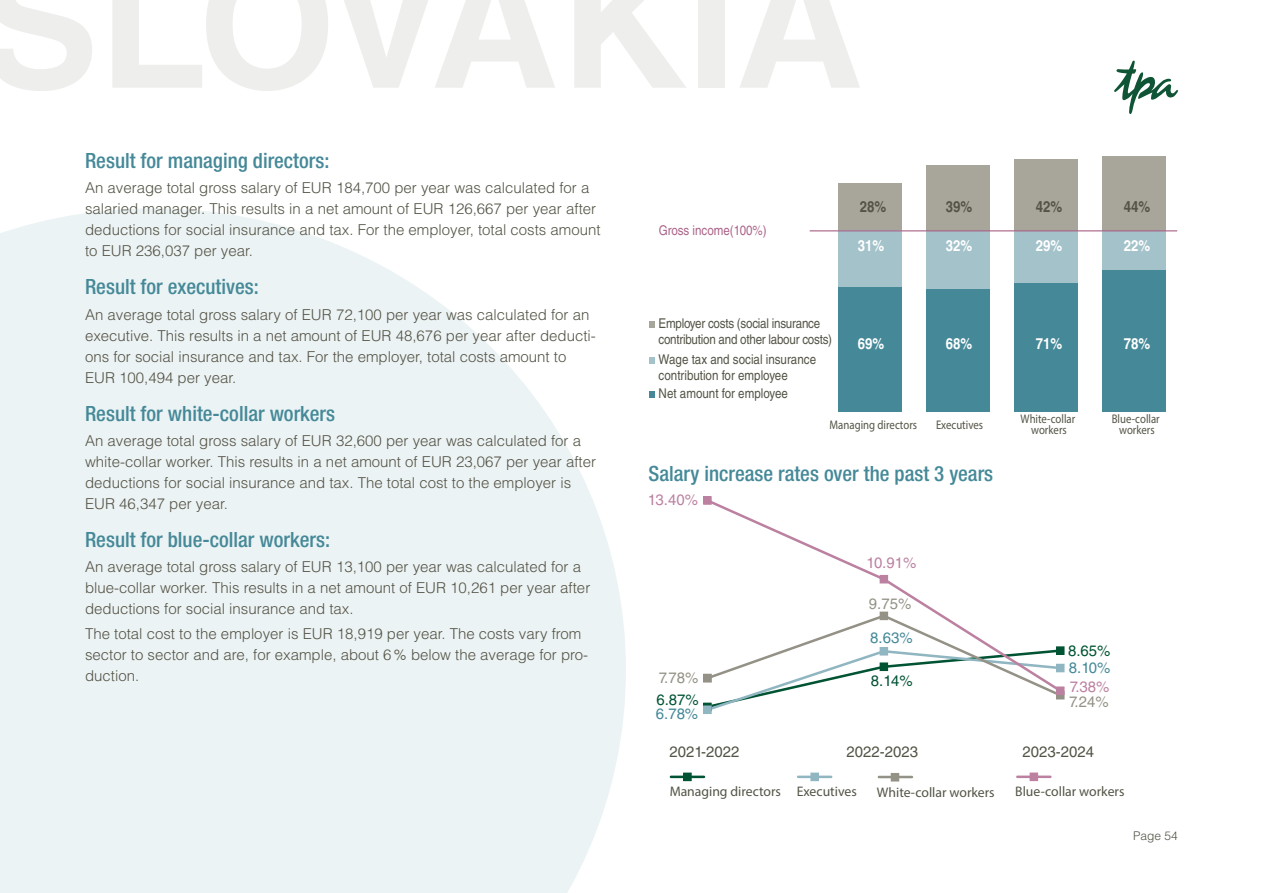
<style>
.page{position:relative;width:1263px;height:893px;background:#fff}
.page>*{position:absolute;margin:0;border:0;box-sizing:border-box;transform-origin:0 0}
.t1{font:500 condensed 21px "Helvetica Neue LT Pro";color:#458998}
.t2{font:700 15.3px "Helvetica LT Std";color:#fff;scale:.86 1}
.t3{font:700 15.3px "Helvetica LT Std";color:#545346;scale:.86 1}
.t4{font:15.15px "Helvetica LT Std";color:#545346}
.t5{font:15.15px "Helvetica LT Std";color:#bc81a0}
.t6{font:15.15px "Helvetica LT Std";color:#458998}
.t7{font:15.15px "Helvetica LT Std";color:#005333}
.t8{font:15.15px "Helvetica LT Std";color:#949286}
.t9{font:300 15px/21px "Helvetica LT Std";color:#545346}
.t10{font:13.8px "Myriad Pro";color:#545346}
.t11{font:13.5px/16.2px "Helvetica LT Std";color:#545346;scale:.86 1}
.t12{font:13.5px/16.2px "Helvetica LT Std";letter-spacing:-.02em;color:#545346;scale:.86 1}
.t13{font:13.5px "Helvetica LT Std";color:#ab6488;scale:.86 1}
.t14{font:12.45px/10.5px "Myriad Pro";color:#545346;text-align:center;scale:.86 1}
.t15{font:300 12px "Helvetica LT Std";color:#545346}
</style>
<div class="page">
<svg style="left:1114px;top:61px;width:64px;height:53px"></svg>
<svg style="left:0;top:208px;width:626px;height:685px;background:#eef4f5"></svg>
<div style="left:839px;top:183px;width:63px;height:48px;background:#a8a69a"></div>
<div style="left:927px;top:165px;width:63px;height:66px;background:#a8a69a"></div>
<div style="left:1014px;top:159px;width:64px;height:72px;background:#a8a69a"></div>
<div style="left:1102px;top:156px;width:63px;height:75px;background:#a8a69a"></div>
<div style="left:839px;top:231px;width:63px;height:56px;background:#a3c2ca"></div>
<div style="left:927px;top:231px;width:63px;height:58px;background:#a3c2ca"></div>
<div style="left:1014px;top:231px;width:64px;height:52px;background:#a3c2ca"></div>
<div style="left:1102px;top:231px;width:63px;height:40px;background:#a3c2ca"></div>
<div style="left:839px;top:287px;width:63px;height:125px;background:#458998"></div>
<div style="left:927px;top:289px;width:63px;height:123px;background:#458998"></div>
<div style="left:1014px;top:283px;width:64px;height:129px;background:#458998"></div>
<div style="left:1102px;top:271px;width:63px;height:141px;background:#458998"></div>
<hr style="left:810px;top:230px;width:367px;height:1px;background:#ab6488">
<div style="left:648px;top:391px;width:6px;height:7px;background:#458998"></div>
<div style="left:648px;top:357px;width:6px;height:7px;background:#a3c2ca"></div>
<svg style="left:649px;top:321px;width:5px;height:6px"></svg>
<hr style="left:671px;top:776px;width:33px;height:2px;background:#005333">
<hr style="left:798px;top:776px;width:33px;height:2px;background:#90b6c1">
<hr style="left:879px;top:776px;width:33px;height:2px;background:#949286">
<hr style="left:1017px;top:775px;width:33px;height:3px;background:#bc81a0">
<svg style="left:704px;top:497px;width:360px;height:216px"></svg>
<div style="left:684px;top:773px;width:7px;height:8px;background:#005333"></div>
<div style="left:683px;top:773px;width:8px;height:8px;border:1px solid #005333"></div>
<div style="left:704px;top:703px;width:7px;height:8px;background:#4a867c"></div>
<div style="left:703px;top:703px;width:8px;height:8px;border:1px solid #005333"></div>
<div style="left:880px;top:663px;width:8px;height:7px;background:#005333"></div>
<div style="left:880px;top:663px;width:8px;height:8px;border:1px solid #005333"></div>
<div style="left:1056px;top:647px;width:8px;height:7px;background:#005333"></div>
<div style="left:1056px;top:646px;width:8px;height:9px;border:1px solid #005333"></div>
<div style="left:811px;top:773px;width:7px;height:8px;background:#90b6c1"></div>
<div style="left:811px;top:773px;width:8px;height:8px;border:1px solid #90b6c1"></div>
<div style="left:704px;top:706px;width:7px;height:7px;background:#90b6c1"></div>
<div style="left:703px;top:706px;width:8px;height:8px;border:1px solid #90b6c1"></div>
<div style="left:880px;top:647px;width:8px;height:8px;background:#90b6c1"></div>
<div style="left:1056px;top:664px;width:8px;height:8px;background:#90b6c1"></div>
<div style="left:891px;top:773px;width:8px;height:8px;background:#949286"></div>
<div style="left:704px;top:674px;width:7px;height:8px;background:#949286"></div>
<div style="left:703px;top:674px;width:9px;height:8px;border:1px solid #949286"></div>
<div style="left:880px;top:612px;width:8px;height:8px;background:#949286"></div>
<div style="left:1056px;top:691px;width:8px;height:8px;background:#949286"></div>
<div style="left:1030px;top:773px;width:7px;height:8px;background:#bc81a0"></div>
<div style="left:1030px;top:773px;width:8px;height:8px;border:1px solid #bc81a0"></div>
<div style="left:704px;top:497px;width:7px;height:7px;background:#bc81a0"></div>
<div style="left:703px;top:496px;width:8px;height:9px;border:1px solid #bc81a0"></div>
<div style="left:880px;top:575px;width:8px;height:8px;background:#bc81a0"></div>
<div style="left:1056px;top:687px;width:8px;height:8px;background:#bc81a0"></div>
<h1 class="t1" style="left:85px;top:148px;width:246px">Result for managing directors:</h1>
<p class="t9" style="left:85px;top:177px;width:517px">An average total gross salary of EUR 184,700 per year was calculated for a salaried manager. This results in a net amount of EUR 126,667 per year after deductions for social insurance and tax. For the employer, total costs amount to EUR 236,037 per year.</p>
<h1 class="t1" style="left:85px;top:274px;width:175px">Result for executives:</h1>
<p class="t9" style="left:85px;top:304px;width:512px">An average total gross salary of EUR 72,100 per year was calculated for an executive. This results in a net amount of EUR 48,676 per year after deducti&shy;ons for social insurance and tax. For the employer, total costs amount to EUR 100,494 per year.</p>
<h1 class="t1" style="left:85px;top:400px;width:252px">Result for white-collar workers</h1>
<p class="t9" style="left:85px;top:430px;width:513px">An average total gross salary of EUR 32,600 per year was calculated for a white-collar worker. This results in a net amount of EUR 23,067 per year after deductions for social insurance and tax. The total cost to the employer is EUR 46,347 per year.</p>
<h1 class="t1" style="left:85px;top:527px;width:247px">Result for blue-collar workers:</h1>
<p class="t9" style="left:85px;top:556px;width:507px">An average total gross salary of EUR 13,100 per year was calculated for a blue-collar worker. This results in a net amount of EUR 10,261 per year after deductions for social insurance and tax.</p>
<p class="t9" style="left:85px;top:623px;width:505px">The total cost to the employer is EUR 18,919 per year. The costs vary from sector to sector and are, for example, about 6% below the average for pro&shy;duction.</p>
<p class="t13" style="left:659px;top:222px;width:127px">Gross income(100%)</p>
<p class="t12" style="left:658px;top:315px;width:203px">Employer costs (social insurance contribution and other labour costs)</p>
<p class="t11" style="left:659px;top:351px;width:185px">Wage tax and social insurance contribution for employee</p>
<p class="t11" style="left:659px;top:385px;width:152px">Net amount for employee</p>
<p class="t3" style="left:860px;top:197px;width:32px">28%</p>
<p class="t3" style="left:946px;top:197px;width:32px">39%</p>
<p class="t3" style="left:1036px;top:197px;width:32px">42%</p>
<p class="t3" style="left:1124px;top:197px;width:32px">44%</p>
<p class="t2" style="left:858px;top:236px;width:32px">31%</p>
<p class="t2" style="left:946px;top:236px;width:32px">32%</p>
<p class="t2" style="left:1036px;top:236px;width:32px">29%</p>
<p class="t2" style="left:1124px;top:236px;width:32px">22%</p>
<p class="t2" style="left:858px;top:334px;width:32px">69%</p>
<p class="t2" style="left:946px;top:334px;width:32px">68%</p>
<p class="t2" style="left:1036px;top:334px;width:32px">71%</p>
<p class="t2" style="left:1124px;top:334px;width:32px">78%</p>
<p class="t14" style="left:830px;top:419px;width:103px">Managing directors</p>
<p class="t14" style="left:936px;top:419px;width:56px">Executives</p>
<h1 class="t1" style="left:648px;top:460px;width:346px">Salary increase rates over the past 3 years</h1>
<p class="t5" style="left:648px;top:490px;width:52px">13.40%</p>
<p class="t8" style="left:659px;top:669px;width:41px">7.78%</p>
<p class="t7" style="left:656px;top:691px;width:44px">6.87%</p>
<p class="t6" style="left:656px;top:705px;width:44px">6.78%</p>
<p class="t5" style="left:866px;top:554px;width:51px">10.91%</p>
<p class="t8" style="left:869px;top:595px;width:44px">9.75%</p>
<p class="t6" style="left:870px;top:629px;width:44px">8.63%</p>
<p class="t7" style="left:871px;top:672px;width:43px">8.14%</p>
<p class="t14" style="left:1020px;top:414px;width:65px">White-collar workers</p>
<p class="t14" style="left:1112px;top:414px;width:57px">Blue-collar workers</p>
<p class="t7" style="left:1068px;top:642px;width:44px">8.65%</p>
<p class="t8" style="left:1069px;top:692px;width:41px">7.24%</p>
<p class="t6" style="left:1069px;top:659px;width:43px">8.10%</p>
<p class="t5" style="left:1070px;top:678px;width:41px">7.38%</p>
<p class="t4" style="left:670px;top:742px;width:71px">2021-2022</p>
<p class="t4" style="left:847px;top:742px;width:73px">2022-2023</p>
<p class="t4" style="left:1022px;top:742px;width:73px">2023-2024</p>
<p class="t10" style="left:670px;top:782px;width:189px">Managing directors Executives</p>
<p class="t10" style="left:877px;top:784px;width:119px">White-collar workers</p>
<p class="t10" style="left:1015px;top:783px;width:111px">Blue-collar workers</p>
<p class="t15" style="left:1133px;top:828px;width:46px">Page 54</p>
</div>
